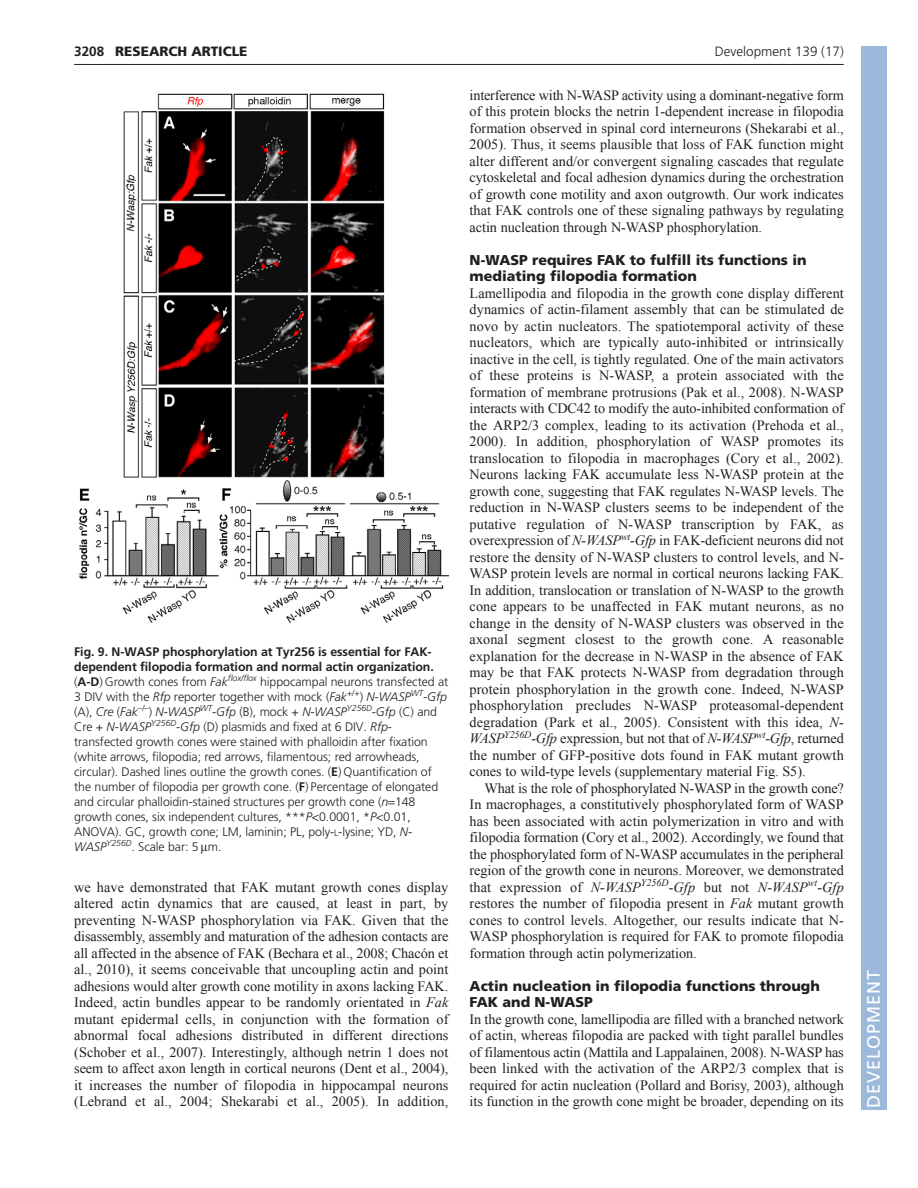
<style>
.page{position:relative;width:918px;height:1188px;background:#fff}
.page>*{position:absolute;margin:0;border:0;box-sizing:border-box;transform-origin:0 0}
.t1{font:18px "Frutiger LT Std";letter-spacing:.055em;color:#fff}
.t2{font:14.25px/16.5px "Times New Roman";letter-spacing:-.005em;color:#231f20;text-align:justify}
.t3{font:900 14.25px/16.5px "Frutiger LT Std";color:#231f20}
.t4{font:300 13.5px "Frutiger LT Std";color:#231f20}
.t5{font:900 13.5px "Frutiger LT Std";color:#231f20}
.t6{font:700 13.5px "Frutiger LT Std";color:#231f20}
.t7{font:300 12.3px/15px "Frutiger LT Std";letter-spacing:-.005em;color:#231f20}
.s1{font-style:italic}
.s2{font-weight:700}
.s3{font-size:9.3px}
</style>
<div class="page">
<hr style="left:74px;top:64px;width:770px;height:1px;background:#231f20">
<img style="left:78px;top:93px;width:370px;height:530px">
<div style="left:861px;top:46px;width:25px;height:1064px;background:#9cb9db"></div>
<p class="t5" style="left:115px;top:46px;width:134px">RESEARCH ARTICLE</p>
<p class="t4" style="left:715px;top:46px;width:131px">Development 139 (17)</p>
<p class="t2" style="left:470px;top:87px;width:376px">interference with N-WASP activity using a dominant-negative form of this protein blocks the netrin 1-dependent increase in filopodia formation observed in spinal cord interneurons (Shekarabi et al., 2005). Thus, it seems plausible that loss of FAK function might alter different and/or convergent signaling cascades that regulate cytoskeletal and focal adhesion dynamics during the orchestration of growth cone motility and axon outgrowth. Our work indicates that FAK controls one of these signaling pathways by regulating actin nucleation through N-WASP phosphorylation.</p>
<p class="t3" style="left:470px;top:253px;width:338px">N-WASP requires FAK to fulfill its functions in mediating filopodia formation</p>
<p class="t2" style="left:470px;top:285px;width:376px">Lamellipodia and filopodia in the growth cone display different dynamics of actin-filament assembly that can be stimulated de novo by actin nucleators. The spatiotemporal activity of these nucleators, which are typically auto-inhibited or intrinsically inactive in the cell, is tightly regulated. One of the main activators of these proteins is N-WASP, a protein associated with the formation of membrane protrusions (Pak et al., 2008). N-WASP interacts with CDC42 to modify the auto-inhibited conformation of the ARP2/3 complex, leading to its activation (Prehoda et al., 2000). In addition, phosphorylation of WASP promotes its translocation to filopodia in macrophages (Cory et al., 2002).<br>Neurons lacking FAK accumulate less N-WASP protein at the growth cone, suggesting that FAK regulates N-WASP levels. The reduction in N-WASP clusters seems to be independent of the putative regulation of N-WASP transcription by FAK, as overexpression of <span class="s1">N-WASP</span><sup>wt</sup><span class="s1">-Gfp</span> in FAK-deficient neurons did not restore the density of N-WASP clusters to control levels, and N-WASP protein levels are normal in cortical neurons lacking FAK.<br>In addition, translocation or translation of N-WASP to the growth cone appears to be unaffected in FAK mutant neurons, as no change in the density of N-WASP clusters was observed in the axonal segment closest to the growth cone. A reasonable explanation for the decrease in N-WASP in the absence of FAK may be that FAK protects N-WASP from degradation through protein phosphorylation in the growth cone. Indeed, N-WASP phosphorylation precludes N-WASP proteasomal-dependent degradation (Park et al., 2005). Consistent with this idea, <span class="s1">N-WASP</span><sup>Y256D</sup><span class="s1">-Gfp</span> expression, but not that of <span class="s1">N-WASP</span><sup>wt</sup><span class="s1">-Gfp</span>, returned the number of GFP-positive dots found in FAK mutant growth cones to wild-type levels (supplementary material Fig. S5).</p>
<p class="t2" style="left:470px;top:780px;width:376px;text-indent:15px">What is the role of phosphorylated N-WASP in the growth cone?<br>In macrophages, a constitutively phosphorylated form of WASP has been associated with actin polymerization in vitro and with filopodia formation (Cory et al., 2002). Accordingly, we found that the phosphorylated form of N-WASP accumulates in the peripheral region of the growth cone in neurons. Moreover, we demonstrated that expression of <span class="s1">N-WASP</span><sup>Y256D</sup><span class="s1">-Gfp</span> but not <span class="s1">N-WASP</span><sup>wt</sup><span class="s1">-Gfp </span>restores the number of filopodia present in <span class="s1">Fak</span> mutant growth cones to control levels. Altogether, our results indicate that N-WASP phosphorylation is required for FAK to promote filopodia formation through actin polymerization.</p>
<p class="t3" style="left:470px;top:979px;width:352px">Actin nucleation in filopodia functions through<br>FAK and N-WASP</p>
<p class="t2" style="left:470px;top:1011px;width:376px">In the growth cone, lamellipodia are filled with a branched network of actin, whereas filopodia are packed with tight parallel bundles of filamentous actin (Mattila and Lappalainen, 2008). N-WASP has been linked with the activation of the ARP2/3 complex that is required for actin nucleation (Pollard and Borisy, 2003), although its function in the growth cone might be broader, depending on its</p>
<p class="t6" style="left:74px;top:46px;width:32px">3208</p>
<p class="t7" style="left:74px;top:645px;width:376px"><span class="s2">Fig. 9. N-WASP phosphorylation at Tyr256 is essential for FAK&shy;dependent filopodia formation and normal actin organization. </span>(<span class="s2">A-D</span>) Growth cones from <span class="s1">Fak</span><sup>flox/flox</sup> hippocampal neurons transfected at 3 DIV with the <span class="s1">Rfp</span> reporter together with mock (<span class="s1">Fak</span><sup>+/+</sup>) <span class="s1">N-WASP</span><sup>WT</sup><span class="s1">-Gfp </span>(A), <span class="s1">Cre</span> (<span class="s1">Fak</span><sup>–/–</sup>) <span class="s1">N-WASP</span><sup>WT</sup><span class="s1">-Gfp</span> (B), mock + <span class="s1">N-WASP</span><sup>Y256D</sup><span class="s1">-Gfp</span> (C) and Cre + <span class="s1">N-WASP</span><sup>Y256D</sup><span class="s1">-Gfp</span> (D) plasmids and fixed at 6 DIV. <span class="s1">Rfp&shy;</span>transfected growth cones were stained with phalloidin after fixation (white arrows, filopodia; red arrows, filamentous; red arrowheads, circular). Dashed lines outline the growth cones. (<span class="s2">E</span>) Quantification of the number of filopodia per growth cone. (<span class="s2">F</span>) Percentage of elongated and circular phalloidin-stained structures per growth cone (<span class="s1">n</span> 148 growth cones, six independent cultures, ***<span class="s1">P</span>&lt;0.0001, *<span class="s1">P</span>&lt;0.01, ANOVA). GC, growth cone; LM, laminin; PL, poly-<span class="s3">L</span>-lysine; YD, <span class="s1">N-WASP</span><sup>Y256D</sup>. Scale bar: 5 m.</p>
<p class="t2" style="left:74px;top:879px;width:376px">we have demonstrated that FAK mutant growth cones display altered actin dynamics that are caused, at least in part, by preventing N-WASP phosphorylation via FAK. Given that the disassembly, assembly and maturation of the adhesion contacts are all affected in the absence of FAK (Bechara et al., 2008; Chacón et al., 2010), it seems conceivable that uncoupling actin and point adhesions would alter growth cone motility in axons lacking FAK.<br>Indeed, actin bundles appear to be randomly orientated in <span class="s1">Fak </span>mutant epidermal cells, in conjunction with the formation of abnormal focal adhesions distributed in different directions (Schober et al., 2007). Interestingly, although netrin 1 does not seem to affect axon length in cortical neurons (Dent et al., 2004), it increases the number of filopodia in hippocampal neurons (Lebrand et al., 2004; Shekarabi et al., 2005). In addition,</p>
<p class="t1" style="left:863px;top:1108px;width:140px;rotate:-90deg">DEVELOPMENT</p>
</div>
